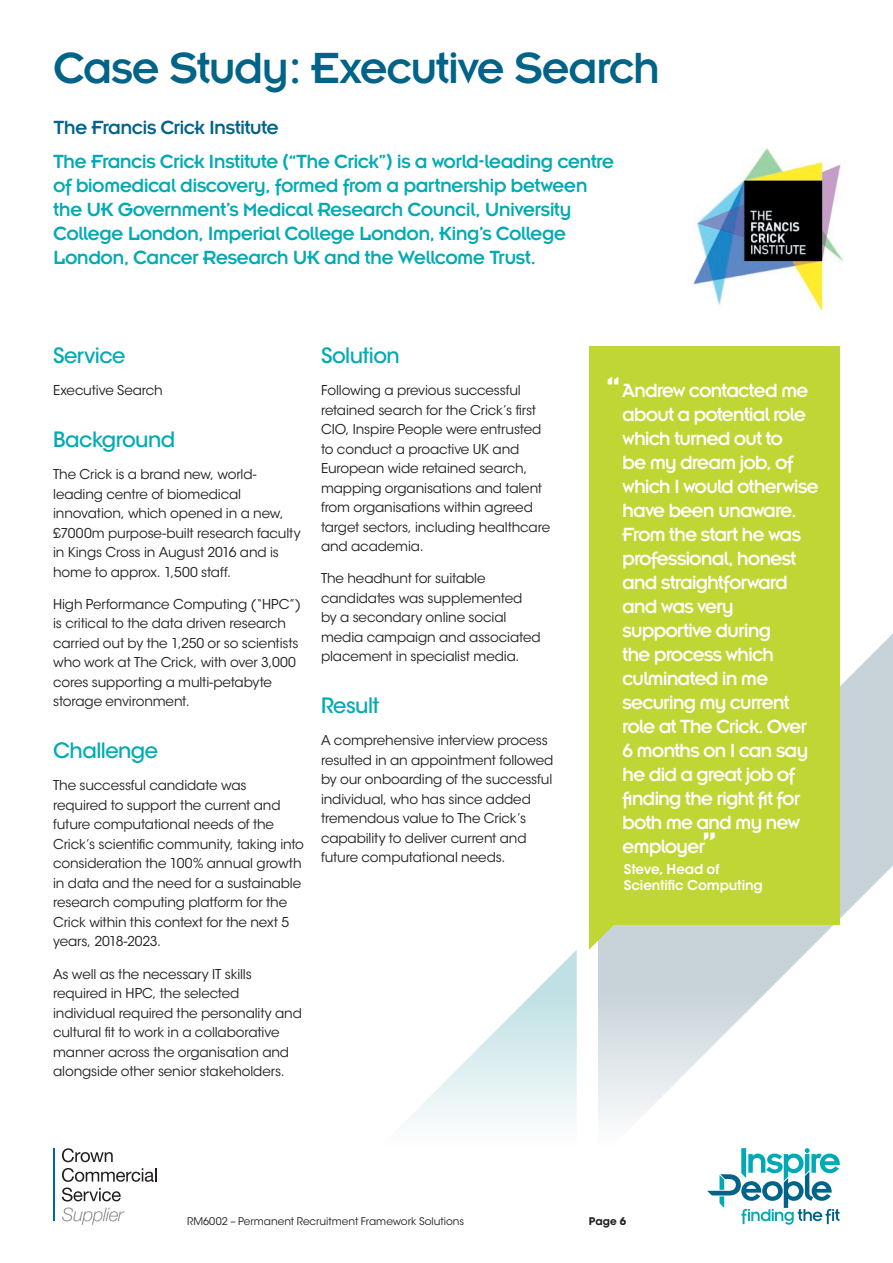
<style>
.page{position:relative;width:893px;height:1263px;background:#fff}
.page>*{position:absolute;margin:0;border:0;box-sizing:border-box;transform-origin:0 0}
.t1{font:48px "Insignia";letter-spacing:-.04em;color:#006388}
.t2{font:21px/24px "Insignia";letter-spacing:-.055em;color:#fff}
.t3{font:21px/24px "Insignia";letter-spacing:-.035em;color:#00aab4}
.t4{font:21px "ITC Avant Garde MM 445 750";letter-spacing:-.025em;color:#00aab4}
.t5{font:21px "Insignia";letter-spacing:-.035em;color:#006388}
.t6{font:13.5px/19.5px "ITC Avant Garde MM 300 750";letter-spacing:-.01em;color:#231f20}
.t7{font:13.5px/16.5px "ITC Avant Garde MM 575 750";letter-spacing:-.01em;color:#fff}
.t8{font:10.5px "ITC Avant Garde MM 300 750";color:#231f20}
.t9{font:10.5px "ITC Avant Garde MM 665 750";color:#231f20}
.s1{font-size:42px}
</style>
<div class="page">
<svg style="left:536px;top:950px;width:41px;height:40px"></svg>
<svg style="left:598px;top:633px;width:295px;height:357px;fill:#c7d3d9"></svg>
<svg style="left:54px;top:990px;width:715px;height:231px"></svg>
<img style="left:692px;top:148px;width:151px;height:164px">
<div style="left:589px;top:346px;width:251px;height:578px;background:#bfd634"></div>
<svg style="left:589px;top:924px;width:25px;height:26px"></svg>
<svg style="left:62px;top:1148px;width:51px;height:14px"></svg>
<svg style="left:62px;top:1168px;width:95px;height:33px"></svg>
<hr style="left:53px;top:1148px;width:1px;height:73px;background:#0163af">
<svg style="left:62px;top:1207px;width:63px;height:18px"></svg>
<svg style="left:707px;top:1148px;width:133px;height:77px"></svg>
<h1 class="t1" style="left:53px;top:44px;width:609px">Case Study: Executive Search</h1>
<h2 class="t5" style="left:54px;top:117px;width:227px">The Francis Crick Institute</h2>
<p class="t3" style="left:53px;top:149px;width:563px">The Francis Crick Institute (“The Crick”) is a world-leading centre of biomedical discovery, formed from a partnership between the UK Government’s Medical Research Council, University College London, Imperial College London, King’s College London, Cancer Research UK and the Wellcome Trust.</p>
<h2 class="t4" style="left:53px;top:343px;width:74px">Service</h2>
<p class="t6" style="left:53px;top:381px;width:111px">Executive Search</p>
<h2 class="t4" style="left:53px;top:427px;width:124px">Background</h2>
<p class="t6" style="left:53px;top:465px;width:249px">The Crick is a brand new, world&shy;leading centre of biomedical innovation, which opened in a new, £7000m purpose-built research faculty in Kings Cross in August 2016 and is home to approx. 1,500 staff.</p>
<p class="t6" style="left:53px;top:595px;width:250px">High Performance Computing (“HPC”) is critical to the data driven research carried out by the 1,250 or so scientists who work at The Crick, with over 3,000 cores supporting a multi-petabyte storage environment.</p>
<h2 class="t4" style="left:53px;top:738px;width:106px">Challenge</h2>
<p class="t6" style="left:53px;top:776px;width:252px">The successful candidate was required to support the current and future computational needs of the Crick’s scientific community, taking into consideration the 100% annual growth in data and the need for a sustainable research computing platform for the Crick within this context for the next 5 years, 2018-2023.</p>
<p class="t6" style="left:53px;top:964px;width:250px">As well as the necessary IT skills required in HPC, the selected individual required the personality and cultural fit to work in a collaborative manner across the organisation and alongside other senior stakeholders.</p>
<h2 class="t4" style="left:321px;top:343px;width:80px">Solution</h2>
<p class="t6" style="left:321px;top:381px;width:231px">Following a previous successful retained search for the Crick’s first<br>CIO, Inspire People were entrusted to conduct a proactive UK and<br>European wide retained search, mapping organisations and talent from organisations within agreed target sectors, including healthcare and academia.</p>
<p class="t6" style="left:321px;top:569px;width:221px">The headhunt for suitable candidates was supplemented by a secondary online social media campaign and associated placement in specialist media.</p>
<h2 class="t4" style="left:321px;top:693px;width:60px">Result</h2>
<p class="t6" style="left:321px;top:731px;width:234px">A comprehensive interview process resulted in an appointment followed by our onboarding of the successful individual, who has since added tremendous value to The Crick’s capability to deliver current and future computational needs.</p>
<p class="t2" style="left:622px;top:378px;width:198px;text-indent:-16px"><span class="s1">“</span> Andrew contacted me about a potential role which turned out to<br>be my dream job, of which I would otherwise have been unaware.<br>From the start he was professional, honest and straightforward and was very supportive during<br>the process which culminated in me securing my current role at The Crick. Over<br>6 months on I can say he did a great job of finding the right fit for both me and my new employer<span class="s1">”</span></p>
<p class="t7" style="left:624px;top:861px;width:140px">Steve, Head of<br>Scientific Computing</p>
<p class="t8" style="left:187px;top:1215px;width:279px">RM6002 – Permanent Recruitment Framework Solutions</p>
<p class="t9" style="left:589px;top:1215px;width:39px">Page 6</p>
</div>
